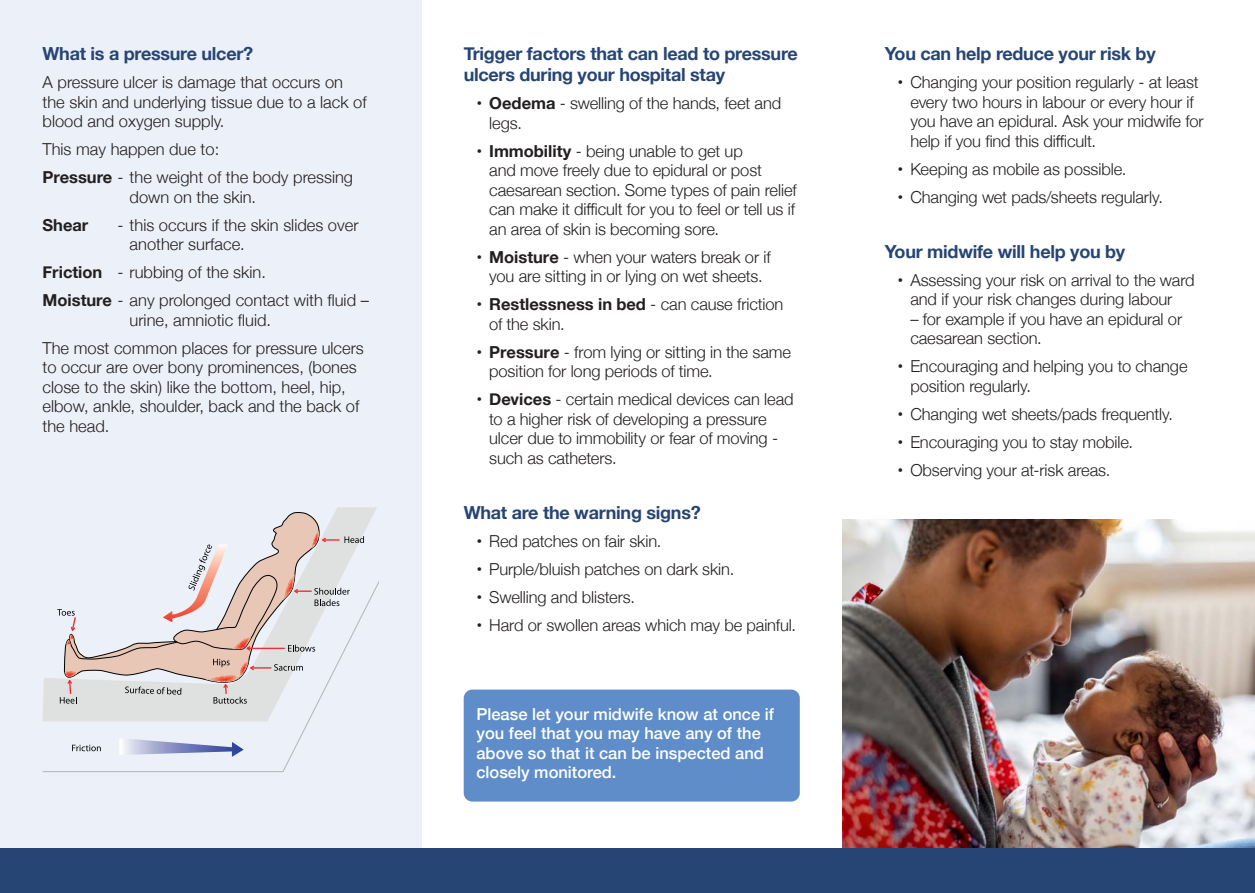
<style>
.page{position:relative;width:1255px;height:893px;background:#fff}
.page>*{position:absolute;margin:0;border:0;box-sizing:border-box;transform-origin:0 0}
.HEADING{font:700 18px/21px "Helvetica Neue";letter-spacing:-.015em;color:#274574}
.BODY{font:300 16.5px/19.5px "Helvetica Neue";letter-spacing:-.005em;color:#231f20}
.BODY-2{font:500 16.5px/19.5px "Helvetica Neue";color:#fff}
.BODY-3{font:700 16.5px "Helvetica Neue";color:#231f20}
.s1{font-weight:700}
.s2{font-weight:400}
</style>
<div class="page">
<div style="left:0;top:0;width:421px;height:893px;background:#ecf1f9"></div>
<svg style="left:43px;top:510px;width:335px;height:262px"></svg>
<svg style="left:57px;top:512px;width:307px;height:192px"></svg>
<div style="left:463px;top:690px;width:336px;height:111px;background:#5f8dc9;border-radius:9px"></div>
<img style="left:842px;top:519px;width:412px;height:330px">
<div style="left:0;top:849px;width:1254px;height:44px;background:#274574"></div>
<p class="HEADING" style="left:43px;top:44px;width:212px">What is a pressure ulcer?</p>
<p class="BODY" style="left:43px;top:71px;width:325px">A pressure ulcer is damage that occurs on the skin and underlying tissue due to a lack of blood and oxygen supply.</p>
<p class="BODY" style="left:43px;top:138px;width:178px">This may happen due to:</p>
<p class="BODY" style="left:43px;top:166px;width:312px;text-align:center"><span class="s1">Pressure</span> - the weight of the body pressing down on the skin.</p>
<p class="BODY-3" style="left:43px;top:212px;width:47px">Shear</p>
<p class="BODY" style="left:130px;top:214px;width:230px;text-indent:-12px">- this occurs if the skin slides over another surface.</p>
<p class="BODY" style="left:43px;top:261px;width:225px"><span class="s1">Friction</span> - rubbing of the skin.</p>
<p class="BODY" style="left:130px;top:289px;width:241px;text-indent:-87px"><span class="s1">Moisture</span> - any prolonged contact with fluid – urine, amniotic fluid.</p>
<p class="BODY" style="left:43px;top:337px;width:323px">The most common places for pressure ulcers to occur are over bony prominences, (bones close to the skin) like the bottom, heel, hip, elbow, ankle, shoulder, back and the back of the head.</p>
<p class="HEADING" style="left:463px;top:44px;width:335px">Trigger factors that can lead to pressure ulcers during your hospital stay</p>
<p class="BODY" style="left:489px;top:92px;width:293px;text-indent:-13px"><span class="s1">• Oedema</span> - swelling of the hands, feet and legs.</p>
<p class="BODY" style="left:489px;top:140px;width:309px;text-indent:-13px"><span class="s1">• Immobility</span> - being unable to get up<br>and move freely due to epidural or post caesarean section. Some types of pain relief can make it difficult for you to feel or tell us if an area of skin is becoming sore.</p>
<p class="BODY" style="left:476px;top:246px;width:296px;text-align:center"><span class="s1">• Moisture</span> - when your waters break or if you are sitting in or lying on wet sheets.</p>
<p class="BODY" style="left:489px;top:293px;width:296px;text-indent:-13px"><span class="s1">• Restlessness in bed</span> - can cause friction of the skin.</p>
<p class="BODY" style="left:489px;top:341px;width:303px;text-indent:-13px"><span class="s1">• Pressure</span> - from lying or sitting in the same position for long periods of time.</p>
<p class="BODY" style="left:489px;top:388px;width:306px;text-indent:-13px"><span class="s1">• Devices</span> - certain medical devices can lead to a higher risk of developing a pressure ulcer due to immobility or fear of moving - such as catheters.</p>
<p class="HEADING" style="left:463px;top:502px;width:238px">What are the warning signs?</p>
<p class="BODY" style="left:476px;top:530px;width:186px"><span class="s2">•</span> Red patches on fair skin.</p>
<p class="BODY" style="left:476px;top:558px;width:259px"><span class="s2">•</span> Purple/bluish patches on dark skin.</p>
<p class="BODY" style="left:476px;top:586px;width:160px"><span class="s2">•</span> Swelling and blisters.</p>
<p class="BODY" style="left:476px;top:614px;width:321px"><span class="s2">•</span> Hard or swollen areas which may be painful.</p>
<p class="BODY-2" style="left:476px;top:703px;width:299px">Please let your midwife know at once if you feel that you may have any of the above so that it can be inspected and closely monitored.</p>
<p class="HEADING" style="left:884px;top:44px;width:272px">You can help reduce your risk by</p>
<p class="BODY" style="left:910px;top:71px;width:295px;text-indent:-13px"><span class="s2">•</span> Changing your position regularly - at least every two hours in labour or every hour if you have an epidural. Ask your midwife for help if you find this difficult.</p>
<p class="BODY" style="left:897px;top:158px;width:230px"><span class="s2">•</span> Keeping as mobile as possible.</p>
<p class="BODY" style="left:897px;top:186px;width:267px"><span class="s2">•</span> Changing wet pads/sheets regularly.</p>
<p class="HEADING" style="left:884px;top:241px;width:242px">Your midwife will help you by</p>
<p class="BODY" style="left:897px;top:269px;width:298px;text-align:center"><span class="s2">•</span> Assessing your risk on arrival to the ward and if your risk changes during labour</p>
<p class="BODY" style="left:910px;top:308px;width:273px">– for example if you have an epidural or caesarean section.</p>
<p class="BODY" style="left:910px;top:355px;width:279px;text-indent:-13px"><span class="s2">•</span> Encouraging and helping you to change position regularly.</p>
<p class="BODY" style="left:897px;top:403px;width:277px"><span class="s2">•</span> Changing wet sheets/pads frequently.</p>
<p class="BODY" style="left:897px;top:431px;width:237px"><span class="s2">•</span> Encouraging you to stay mobile.</p>
<p class="BODY" style="left:897px;top:459px;width:214px"><span class="s2">•</span> Observing your at-risk areas.</p>
</div>
